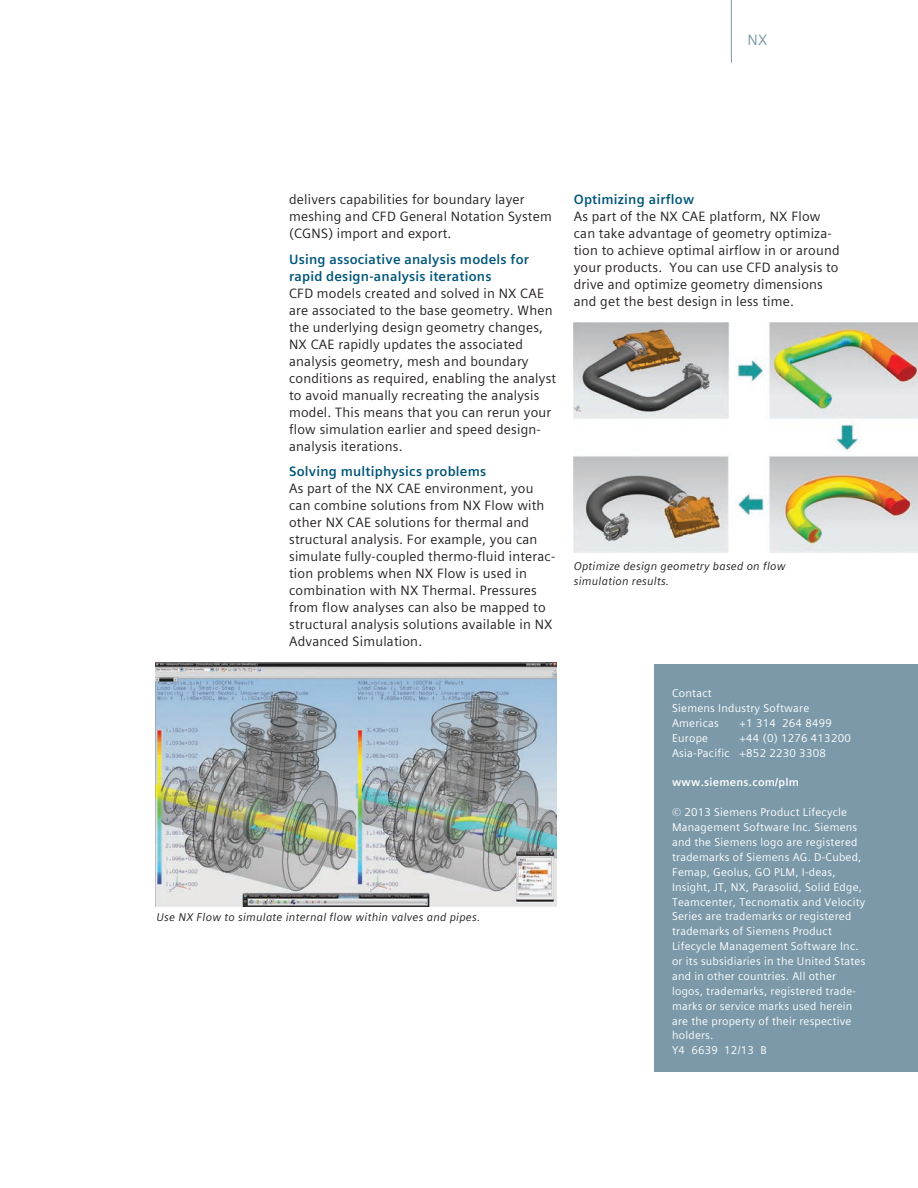
<style>
.page{position:relative;width:918px;height:1188px;background:#fff}
.page>*{position:absolute;margin:0;border:0;box-sizing:border-box;transform-origin:0 0}
.Product_tab___10pt_0{font:15px "Siemens Sans Global";color:#7b99a9}
._04__Copy___9pt_4mm{font:13.5px/17px "Siemens Sans Global";letter-spacing:.015em;color:#231f20}
._04__Head_para_Blue{font:700 13.5px/17px "Siemens Sans Global";letter-spacing:.015em;color:#00567a}
._06__Legals__7_5pt_3{font:11.25px/14.9px "Siemens Sans Global";letter-spacing:.02em;color:#fff}
._06__Captions___7_5p{font:italic 11.25px/14.9px "Siemens Sans Global";letter-spacing:.02em;color:#231f20}
._06__Legals__7_5pt_3-2{font:700 11.25px "Siemens Sans Global";letter-spacing:.02em;color:#fff}
</style>
<div class="page">
<img style="left:155px;top:662px;width:402px;height:245px">
<img style="left:574px;top:322px;width:344px;height:231px">
<hr style="left:731px;top:0;width:1px;height:63px;background:#7b99a9">
<div style="left:655px;top:664px;width:263px;height:408px;background:#7b99a9"></div>
<p class="Product_tab___10pt_0" style="left:748px;top:29px;width:21px">NX</p>
<p class="_04__Copy___9pt_4mm" style="left:289px;top:191px;width:264px">delivers capabilities for boundary layer meshing and CFD General Notation System (CGNS) import and export.</p>
<p class="_04__Head_para_Blue" style="left:289px;top:251px;width:241px">Using associative analysis models for rapid design-analysis iterations</p>
<p class="_04__Copy___9pt_4mm" style="left:289px;top:285px;width:269px">CFD models created and solved in NX CAE are associated to the base geometry. When the underlying design geometry changes, NX CAE rapidly updates the associated analysis geometry, mesh and boundary conditions as required, enabling the analyst to avoid manually recreating the analysis model. This means that you can rerun your flow simulation earlier and speed design&shy;analysis iterations.</p>
<p class="_04__Head_para_Blue" style="left:289px;top:463px;width:199px">Solving multiphysics problems</p>
<p class="_04__Copy___9pt_4mm" style="left:289px;top:480px;width:268px">As part of the NX CAE environment, you can combine solutions from NX Flow with other NX CAE solutions for thermal and structural analysis. For example, you can simulate fully-coupled thermo-fluid interac&shy;tion problems when NX Flow is used in combination with NX Thermal. Pressures from flow analyses can also be mapped to structural analysis solutions available in NX Advanced Simulation.</p>
<p class="_06__Captions___7_5p" style="left:157px;top:910px;width:325px">Use NX Flow to simulate internal flow within valves and pipes.</p>
<p class="_04__Head_para_Blue" style="left:574px;top:191px;width:122px">Optimizing airflow</p>
<p class="_04__Copy___9pt_4mm" style="left:574px;top:208px;width:267px">As part of the NX CAE platform, NX Flow can take advantage of geometry optimiza&shy;tion to achieve optimal airflow in or around your products. You can use CFD analysis to drive and optimize geometry dimensions and get the best design in less time.</p>
<p class="_06__Captions___7_5p" style="left:574px;top:559px;width:213px">Optimize design geometry based on flow simulation results.</p>
<p class="_06__Legals__7_5pt_3" style="left:672px;top:686px;width:41px">Contact</p>
<p class="_06__Legals__7_5pt_3" style="left:672px;top:701px;width:139px">Siemens Industry Software</p>
<p class="_06__Legals__7_5pt_3" style="left:672px;top:716px;width:48px">Americas</p>
<p class="_06__Legals__7_5pt_3" style="left:740px;top:716px;width:94px">+1 314 264 8499</p>
<p class="_06__Legals__7_5pt_3" style="left:672px;top:731px;width:38px">Europe</p>
<p class="_06__Legals__7_5pt_3" style="left:672px;top:731px;width:180px;text-indent:68px">+44 (0) 1276 413200<br>Asia-Pacific +852 2230 3308</p>
<p class="_06__Legals__7_5pt_3-2" style="left:672px;top:774px;width:128px">www.siemens.com/plm</p>
<p class="_06__Legals__7_5pt_3" style="left:672px;top:805px;width:195px">© 2013 Siemens Product Lifecycle<br>Management Software Inc. Siemens and the Siemens logo are registered trademarks of Siemens AG. D-Cubed,<br>Femap, Geolus, GO PLM, I-deas,<br>Insight, JT, NX, Parasolid, Solid Edge,<br>Teamcenter, Tecnomatix and Velocity<br>Series are trademarks or registered trademarks of Siemens Product<br>Lifecycle Management Software Inc. or its subsidiaries in the United States and in other countries. All other logos, trademarks, registered trade&shy;marks or service marks used herein are the property of their respective holders.<br>Y4 6639 12/13 B</p>
</div>
